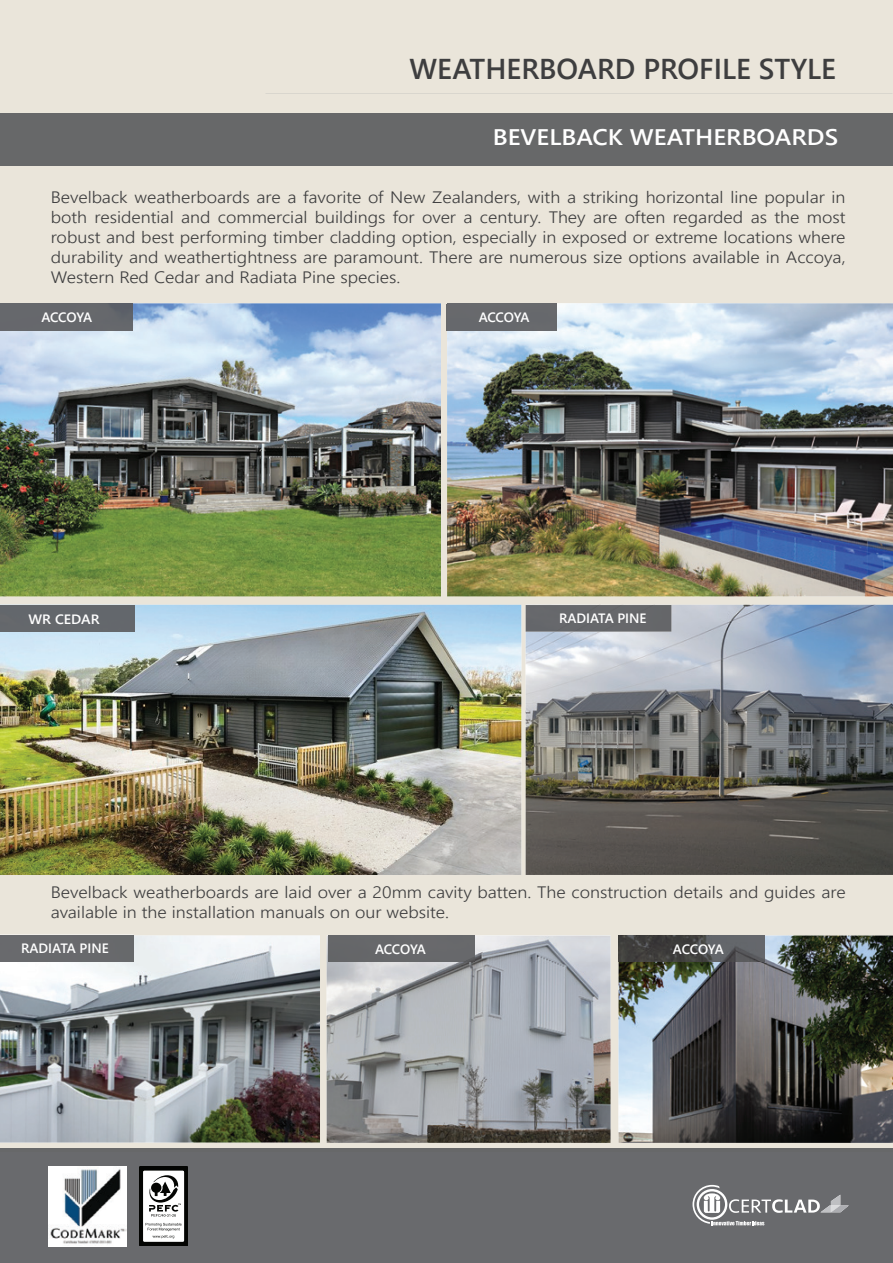
<style>
.page{position:relative;width:893px;height:1263px;background:#fff}
.page>*{position:absolute;margin:0;border:0;box-sizing:border-box;transform-origin:0 0}
.t1{font:600 28.65px "Segoe UI";color:#3e3e3f}
.t2{font:600 22.5px "Segoe UI";color:#fff;scale:1.1 1}
.t3{font:300 16.5px/19.8px "Segoe UI";color:#3e3e3f;text-align:justify;scale:1.1 1}
.t4{font:600 13.5px "Segoe UI";letter-spacing:-.015em;color:#fff}
.t5{font:600 13.5px "Segoe UI";letter-spacing:-.015em;color:#fff;scale:1.05 1}
</style>
<div class="page">
<div style="left:0;top:0;width:893px;height:1148px;background:#eae5da"></div>
<img style="left:0;top:303px;width:441px;height:293px">
<div style="left:0;top:1151px;width:893px;height:112px;background:#696a6d"></div>
<hr style="left:0;top:1148px;width:893px;height:3px;background:#676869">
<div style="left:0;top:113px;width:893px;height:52px;background:#676869"></div>
<img style="left:0;top:605px;width:521px;height:270px">
<img style="left:447px;top:303px;width:446px;height:293px">
<img style="left:526px;top:605px;width:367px;height:270px">
<img style="left:618px;top:935px;width:275px;height:208px">
<img style="left:0;top:935px;width:320px;height:207px">
<img style="left:49px;top:1166px;width:78px;height:80px">
<svg style="left:139px;top:1167px;width:49px;height:79px"></svg>
<svg style="left:692px;top:1185px;width:157px;height:40px;background:#87888a"></svg>
<div style="left:0;top:304px;width:133px;height:27px;background:#66686c"></div>
<div style="left:447px;top:304px;width:109px;height:27px;background:#67696c"></div>
<div style="left:0;top:605px;width:134px;height:27px;background:#64676c"></div>
<div style="left:526px;top:605px;width:145px;height:27px;background:#66686b"></div>
<hr style="left:0;top:934px;width:134px;height:1px;background:#676869">
<div style="left:0;top:935px;width:134px;height:26px;background:#69696d"></div>
<img style="left:618px;top:935px;width:146px;height:27px">
<img style="left:327px;top:935px;width:284px;height:208px">
<div style="left:328px;top:935px;width:146px;height:27px;background:#67686b"></div>
<h1 class="t1" style="left:410px;top:42px;width:428px">WEATHERBOARD PROFILE STYLE</h1>
<h2 class="t2" style="left:493px;top:116px;width:315px">BEVELBACK WEATHERBOARDS</h2>
<p class="t3" style="left:51px;top:186px;width:724px">Bevelback weatherboards are a favorite of New Zealanders, with a striking horizontal line popular in both residential and commercial buildings for over a century. They are often regarded as the most robust and best performing timber cladding option, especially in exposed or extreme locations where durability and weathertightness are paramount. There are numerous size options available in Accoya, Western Red Cedar and Radiata Pine species.</p>
<p class="t4" style="left:41px;top:305px;width:52px">ACCOYA</p>
<p class="t4" style="left:479px;top:305px;width:52px">ACCOYA</p>
<p class="t5" style="left:29px;top:607px;width:69px">WR CEDAR</p>
<p class="t4" style="left:559px;top:606px;width:89px">RADIATA PINE</p>
<p class="t3" style="left:51px;top:880px;width:724px">Bevelback weatherboards are laid over a 20mm cavity batten. The construction details and guides are available in the installation manuals on our website.</p>
<p class="t4" style="left:21px;top:935px;width:89px">RADIATA PINE</p>
<p class="t4" style="left:375px;top:936px;width:52px">ACCOYA</p>
<p class="t4" style="left:673px;top:936px;width:52px">ACCOYA</p>
</div>
